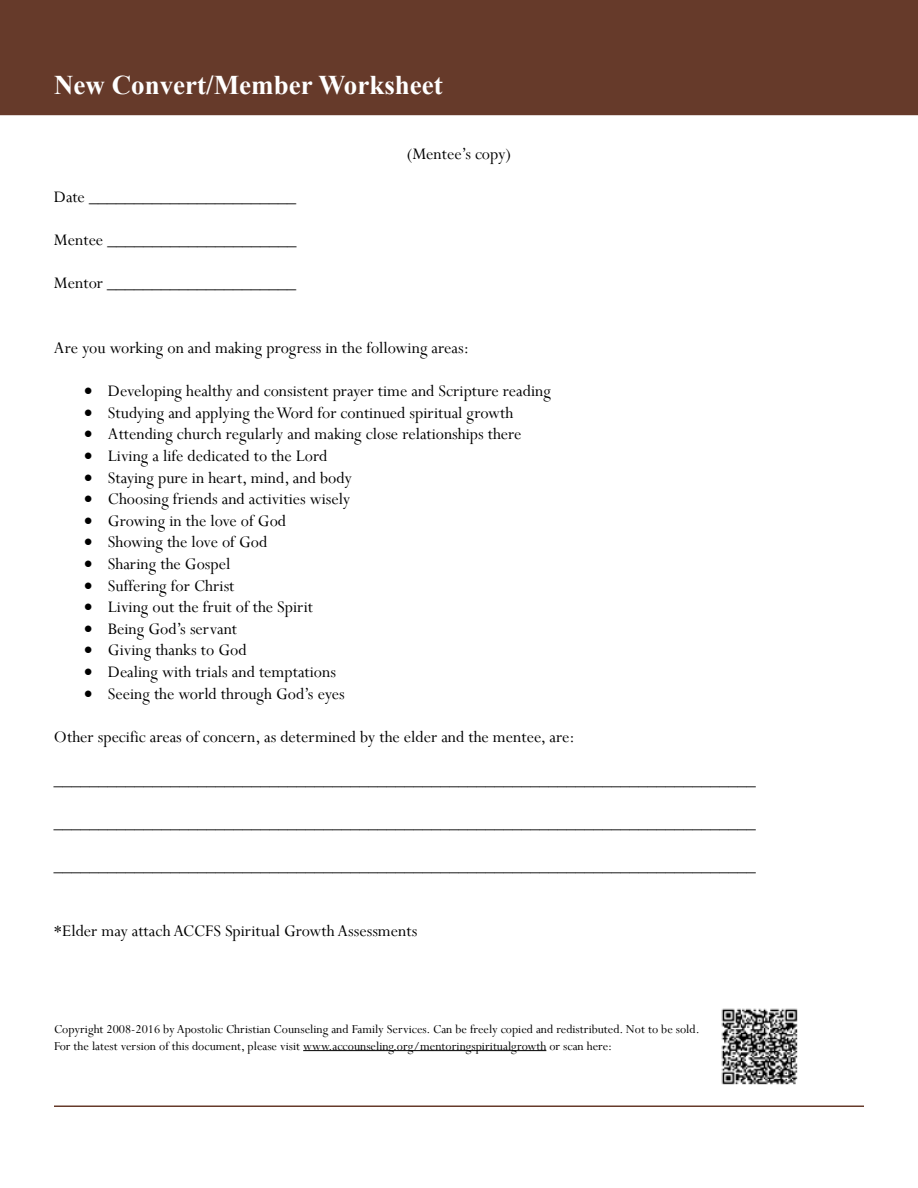
<style>
.page{position:relative;width:918px;height:1188px;background:#fff}
.page>*{position:absolute;margin:0;border:0;box-sizing:border-box;transform-origin:0 0}
.t1{font:700 27px "Times New Roman";color:#fff}
.t2{font:18px "Perpetua";color:#000}
.t3{font:13.5px/16.2px "Perpetua";color:#000}
</style>
<div class="page">
<div style="left:0;top:0;width:918px;height:113px;background:#663a2a"></div>
<hr style="left:54px;top:1106px;width:810px;height:1px;background:#663a2a">
<hr style="left:0;top:111px;width:918px;height:4px;background:#663a2a">
<hr style="left:303px;top:1050px;width:243px;height:1px;background:#000">
<img style="left:721px;top:1008px;width:77px;height:77px">
<h1 class="t1" style="left:54px;top:66px;width:390px">New Convert/Member Worksheet</h1>
<p class="t2" style="left:54px;top:185px;width:244px">Date _______________________</p>
<p class="t2" style="left:54px;top:228px;width:244px">Mentee _____________________</p>
<p class="t2" style="left:54px;top:272px;width:244px">Mentor _____________________</p>
<p class="t2" style="left:407px;top:142px;width:106px">(Mentee’s copy)</p>
<p class="t2" style="left:54px;top:336px;width:416px">Are you working on and making progress in the following areas:</p>
<p class="t2" style="left:84px;top:380px;width:468px">• Developing healthy and consistent prayer time and Scripture reading</p>
<p class="t2" style="left:84px;top:401px;width:431px">• Studying and applying the Word for continued spiritual growth</p>
<p class="t2" style="left:84px;top:423px;width:439px">• Attending church regularly and making close relationships there</p>
<p class="t2" style="left:84px;top:444px;width:245px">• Living a life dedicated to the Lord</p>
<p class="t2" style="left:84px;top:466px;width:269px">• Staying pure in heart, mind, and body</p>
<p class="t2" style="left:84px;top:488px;width:268px">• Choosing friends and activities wisely</p>
<p class="t2" style="left:84px;top:509px;width:204px">• Growing in the love of God</p>
<p class="t2" style="left:84px;top:531px;width:185px">• Showing the love of God</p>
<p class="t2" style="left:84px;top:552px;width:148px">• Sharing the Gospel</p>
<p class="t2" style="left:84px;top:574px;width:152px">• Suffering for Christ</p>
<p class="t2" style="left:84px;top:596px;width:231px">• Living out the fruit of the Spirit</p>
<p class="t2" style="left:84px;top:617px;width:155px">• Being God’s servant</p>
<p class="t2" style="left:84px;top:639px;width:164px">• Giving thanks to God</p>
<p class="t2" style="left:84px;top:660px;width:253px">• Dealing with trials and temptations</p>
<p class="t2" style="left:84px;top:682px;width:262px">• Seeing the world through God’s eyes</p>
<p class="t2" style="left:54px;top:725px;width:522px">Other specific areas of concern, as determined by the elder and the mentee, are:</p>
<p class="t2" style="left:54px;top:768px;width:704px">______________________________________________________________________________</p>
<p class="t2" style="left:54px;top:812px;width:704px">______________________________________________________________________________</p>
<p class="t2" style="left:54px;top:855px;width:704px">______________________________________________________________________________</p>
<p class="t2" style="left:54px;top:920px;width:365px">*Elder may attach ACCFS Spiritual Growth Assessments</p>
<p class="t3" style="left:54px;top:1021px;width:647px">Copyright 2008-2016 by Apostolic Christian Counseling and Family Services. Can be freely copied and redistributed. Not to be sold.<br>For the latest version of this document, please visit www.accounseling.org/mentoringspiritualgrowth or scan here:</p>
</div>
